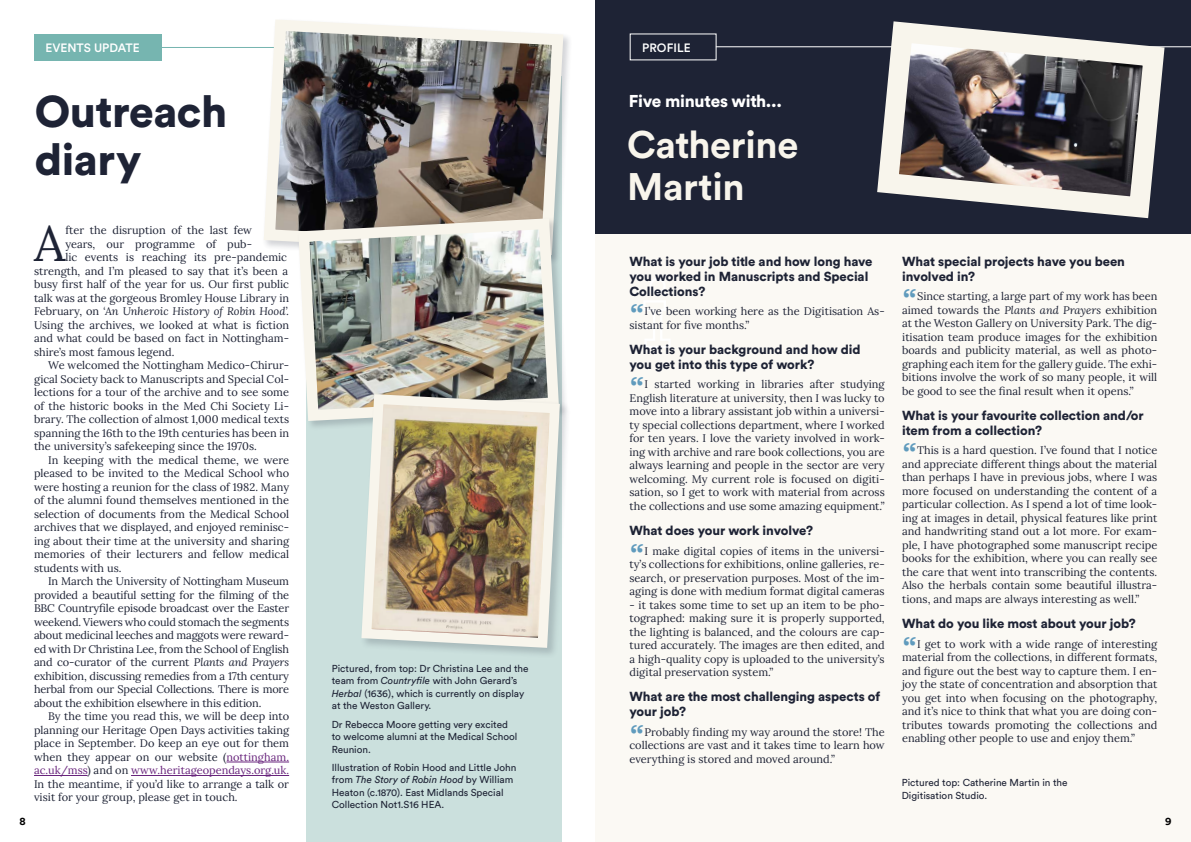
<style>
.page{position:relative;width:1191px;height:842px;background:#fff}
.page>*{position:absolute;margin:0;border:0;box-sizing:border-box;transform-origin:0 0}
.BODY_blue_dropcap{font:49.6px "Lora";color:#1e2335}
.H1_Nottm_blue{font:900 44px/48px "Circular Pro";letter-spacing:-.01em;color:#1e2335}
.h1_white{font:700 38px/42px "Circular Pro";letter-spacing:-.01em;color:#f8f5ec}
.BODY_5-five{font:700 25px "Copernicus";color:#609bbd}
.H1_small{font:900 17px "Circular Pro";letter-spacing:-.015em;color:#fff}
.SUB_no_lines{font:900 13px/15px "Circular Pro";letter-spacing:-.005em;color:#1e2335}
.SECTION{font:500 12px "Circular Pro";color:#fff}
.BODY_5-five-2{font:11px/13.5px "Lora";color:#1e2335;text-align:justify}
.BODY_blue_justify{font:11px/13.5px "Lora";color:#1e2335;text-align:justify}
.BODY_blue_dropcap-2{font:11px "Lora";color:#1e2335}
.BODY_blue_dropcap-3{font:italic 11px "Lora";color:#1e2335}
.t1{font:700 11px "Circular Pro";color:#000}
.caption_NBlue{font:10px/12.5px "Circular Pro";color:#1e2335}
.s1{font-style:normal}
.s2{font-style:italic}
.s3{color:#68247c}
</style>
<div class="page">
<div style="left:595px;top:0;width:596px;height:842px;background:#fbf9f4"></div>
<div style="left:306px;top:77px;width:255px;height:765px;background:#cbe0dd"></div>
<hr style="left:154px;top:47px;width:396px;height:1px;background:#76b5b0">
<div style="left:595px;top:0;width:596px;height:234px;background:#1e2335"></div>
<hr style="left:716px;top:46px;width:475px;height:1px;background:#fff">
<div style="left:34px;top:34px;width:128px;height:27px;background:#76b5b0"></div>
<hr style="left:226px;top:762px;width:63px;height:1px;background:#68247c">
<hr style="left:34px;top:775px;width:54px;height:1px;background:#68247c">
<hr style="left:131px;top:775px;width:158px;height:1px;background:#68247c">
<svg style="left:644px;top:278px;width:26px;height:70px"></svg>
<svg style="left:866px;top:21px;width:309px;height:198px"></svg>
<img style="left:264px;top:20px;width:305px;height:228px">
<img style="left:293px;top:213px;width:271px;height:214px">
<div style="left:359px;top:392px;width:212px;height:267px;background:#1e2335;opacity:.2"></div>
<img style="left:356px;top:389px;width:209px;height:264px">
<p class="SECTION" style="left:45px;top:40px;width:96px">EVENTS UPDATE</p>
<h1 class="H1_Nottm_blue" style="left:35px;top:86px;width:194px">Outreach diary</h1>
<p class="BODY_blue_dropcap" style="left:34px;top:206px;width:33px">A</p>
<p class="BODY_blue_dropcap-2" style="left:65px;top:222px;width:188px">fter the disruption of the last few</p>
<p class="BODY_blue_dropcap-2" style="left:65px;top:236px;width:188px">years, our programme of pub-</p>
<p class="BODY_blue_dropcap-2" style="left:65px;top:249px;width:223px">lic events is reaching its pre-pandemic</p>
<p class="BODY_blue_dropcap-2" style="left:34px;top:263px;width:256px">strength, and I’m pleased to say that it’s been a</p>
<p class="BODY_blue_dropcap-2" style="left:34px;top:276px;width:257px">busy first half of the year for us. Our first public</p>
<p class="BODY_blue_dropcap-2" style="left:34px;top:290px;width:257px">talk was at the gorgeous Bromley House Library in</p>
<p class="BODY_blue_dropcap-3" style="left:34px;top:304px;width:256px"><span class="s1">February, on</span> ‘An Unheroic History of Robin Hood’.</p>
<p class="BODY_blue_dropcap-2" style="left:34px;top:317px;width:257px">Using the archives, we looked at what is fiction</p>
<p class="BODY_blue_dropcap-2" style="left:34px;top:330px;width:256px">and what could be based on fact in Nottingham-</p>
<p class="BODY_blue_dropcap-2" style="left:34px;top:344px;width:142px">shire’s most famous legend.</p>
<p class="BODY_blue_justify" style="left:34px;top:358px;width:257px;text-indent:14px">We welcomed the Nottingham Medico-Chirur&shy;gical Society back to Manuscripts and Special Col&shy;lections for a tour of the archive and to see some of the historic books in the Med Chi Society Li&shy;brary. The collection of almost 1,000 medical texts spanning the 16th to the 19th centuries has been in the university’s safekeeping since the 1970s.</p>
<p class="BODY_blue_justify" style="left:34px;top:452px;width:257px;text-indent:14px">In keeping with the medical theme, we were pleased to be invited to the Medical School who were hosting a reunion for the class of 1982. Many of the alumni found themselves mentioned in the selection of documents from the Medical School archives that we displayed, and enjoyed reminisc&shy;ing about their time at the university and sharing memories of their lecturers and fellow medical students with us.</p>
<p class="BODY_blue_justify" style="left:34px;top:574px;width:257px;text-indent:14px">In March the University of Nottingham Museum provided a beautiful setting for the filming of the BBC Countryfile episode broadcast over the Easter weekend. Viewers who could stomach the segments about medicinal leeches and maggots were reward&shy;ed with Dr Christina Lee, from the School of English and co-curator of the current <span class="s2">Plants and Prayers </span>exhibition, discussing remedies from a 17th century herbal from our Special Collections. There is more about the exhibition elsewhere in this edition.</p>
<p class="BODY_blue_justify" style="left:34px;top:709px;width:257px;text-indent:14px">By the time you read this, we will be deep into planning our Heritage Open Days activities taking place in September. Do keep an eye out for them when they appear on our website (<span class="s3">nottingham. ac.uk/mss</span>) and on <span class="s3">www.heritageopendays.org.uk.<br></span>In the meantime, if you’d like to arrange a talk or visit for your group, please get in touch.</p>
<p class="caption_NBlue" style="left:332px;top:662px;width:198px">Pictured, from top: Dr Christina Lee and the team from <span class="s2">Countryfile</span> with John Gerard’s <span class="s2">Herbal</span> (1636), which is currently on display at the Weston Gallery.</p>
<p class="caption_NBlue" style="left:332px;top:717px;width:187px">Dr Rebecca Moore getting very excited to welcome alumni at the Medical School<br>Reunion.</p>
<p class="caption_NBlue" style="left:332px;top:761px;width:186px">Illustration of Robin Hood and Little John from <span class="s2">The Story of Robin Hood</span> by William Heaton (c.1870). East Midlands Special Collection Not1.S16 HEA.</p>
<p class="SECTION" style="left:642px;top:39px;width:50px">PROFILE</p>
<h1 class="H1_small" style="left:629px;top:89px;width:155px">Five minutes with...</h1>
<h1 class="h1_white" style="left:627px;top:122px;width:173px">Catherine<br>Martin</h1>
<p class="SUB_no_lines" style="left:629px;top:253px;width:244px">What is your job title and how long have you worked in Manuscripts and Special<br>Collections?</p>
<p class="BODY_5-five" style="left:629px;top:299px;width:17px">“</p>
<p class="BODY_5-five-2" style="left:629px;top:304px;width:257px;text-indent:15px">I’ve been working here as the Digitisation As&shy;sistant for five months.”</p>
<p class="SUB_no_lines" style="left:629px;top:341px;width:233px">What is your background and how did you get into this type of work?</p>
<p class="BODY_5-five" style="left:629px;top:372px;width:17px">“</p>
<p class="BODY_5-five-2" style="left:629px;top:377px;width:257px;text-indent:15px">I started working in libraries after studying English literature at university, then I was lucky to move into a library assistant job within a universi&shy;ty special collections department, where I worked for ten years. I love the variety involved in work&shy;ing with archive and rare book collections, you are always learning and people in the sector are very welcoming. My current role is focused on digiti&shy;sation, so I get to work with material from across the collections and use some amazing equipment.”</p>
<p class="SUB_no_lines" style="left:629px;top:522px;width:185px">What does your work involve?</p>
<p class="BODY_5-five" style="left:629px;top:538px;width:17px">“</p>
<p class="BODY_5-five-2" style="left:629px;top:543px;width:257px;text-indent:15px">I make digital copies of items in the universi&shy;ty’s collections for exhibitions, online galleries, re&shy;search, or preservation purposes. Most of the im&shy;aging is done with medium format digital cameras</p>
<p class="BODY_5-five-2" style="left:629px;top:597px;width:257px">- it takes some time to set up an item to be pho&shy;tographed: making sure it is properly supported, the lighting is balanced, and the colours are cap&shy;tured accurately. The images are then edited, and a high-quality copy is uploaded to the university’s digital preservation system.”</p>
<p class="SUB_no_lines" style="left:629px;top:688px;width:252px">What are the most challenging aspects of your job?</p>
<p class="BODY_5-five" style="left:629px;top:720px;width:17px">“</p>
<p class="BODY_5-five-2" style="left:629px;top:724px;width:257px;text-indent:15px">Probably finding my way around the store! The collections are vast and it takes time to learn how everything is stored and moved around.”</p>
<p class="SUB_no_lines" style="left:902px;top:253px;width:224px">What special projects have you been involved in?</p>
<p class="BODY_5-five" style="left:902px;top:284px;width:17px">“</p>
<p class="BODY_5-five-2" style="left:902px;top:289px;width:257px;text-indent:15px">Since starting, a large part of my work has been aimed towards the <span class="s2">Plants and Prayers</span> exhibition at the Weston Gallery on University Park. The dig&shy;itisation team produce images for the exhibition boards and publicity material, as well as photo&shy;graphing each item for the gallery guide. The exhi&shy;bitions involve the work of so many people, it will be good to see the final result when it opens.”</p>
<p class="SUB_no_lines" style="left:902px;top:407px;width:243px">What is your favourite collection and/or item from a collection?</p>
<p class="BODY_5-five" style="left:902px;top:438px;width:17px">“</p>
<p class="BODY_5-five-2" style="left:902px;top:443px;width:257px;text-indent:15px">This is a hard question. I’ve found that I notice and appreciate different things about the material than perhaps I have in previous jobs, where I was more focused on understanding the content of a particular collection. As I spend a lot of time look&shy;ing at images in detail, physical features like print and handwriting stand out a lot more. For exam&shy;ple, I have photographed some manuscript recipe books for the exhibition, where you can really see the care that went into transcribing the contents.<br>Also the herbals contain some beautiful illustra&shy;tions, and maps are always interesting as well.”</p>
<p class="SUB_no_lines" style="left:902px;top:615px;width:235px">What do you like most about your job?</p>
<p class="BODY_5-five" style="left:902px;top:631px;width:17px">“</p>
<p class="BODY_5-five-2" style="left:902px;top:636px;width:257px;text-indent:15px">I get to work with a wide range of interesting material from the collections, in different formats, and figure out the best way to capture them. I en&shy;joy the state of concentration and absorption that you get into when focusing on the photography, and it’s nice to think that what you are doing con&shy;tributes towards promoting the collections and enabling other people to use and enjoy them.”</p>
<p class="caption_NBlue" style="left:901px;top:776px;width:167px">Pictured top: Catherine Martin in the<br>Digitisation Studio.</p>
<p class="t1" style="left:20px;top:814px;width:8px">8</p>
<p class="t1" style="left:1165px;top:814px;width:8px">9</p>
</div>
